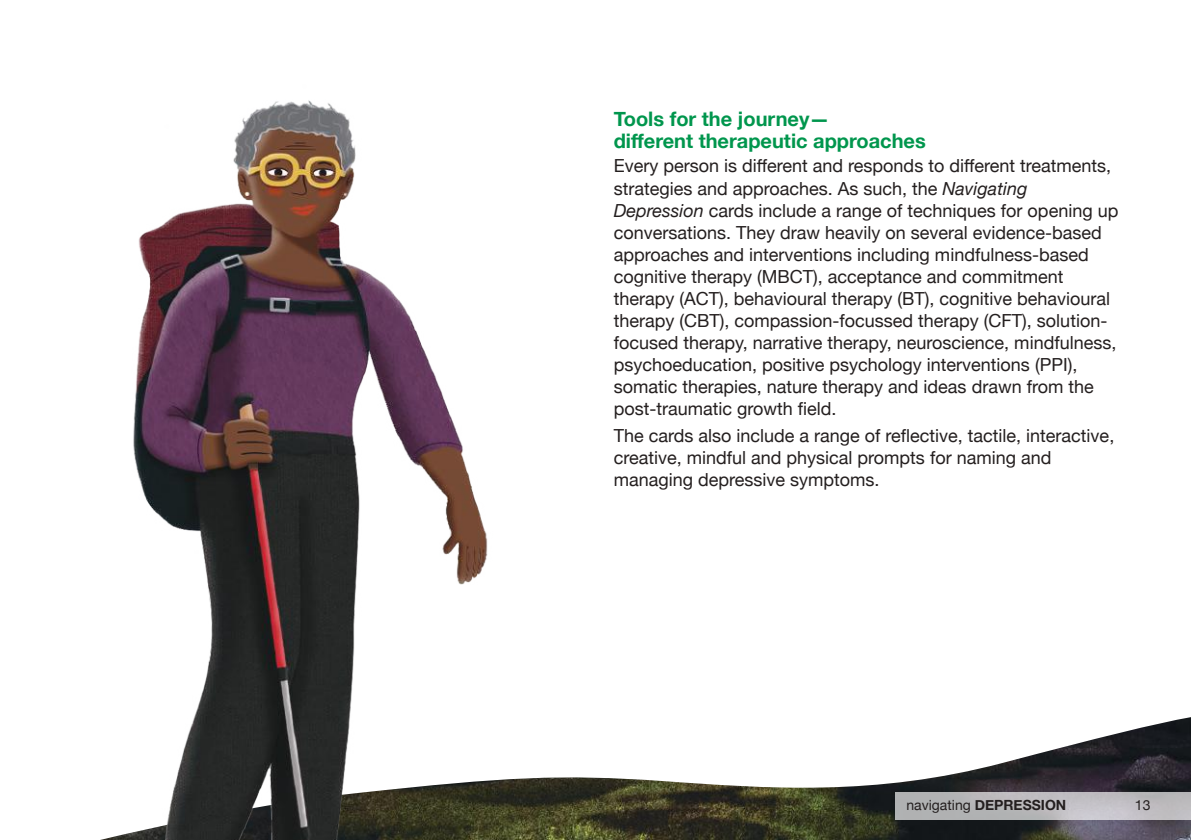
<style>
.page{position:relative;width:1191px;height:840px;background:#fff}
.page>*{position:absolute;margin:0;border:0;box-sizing:border-box;transform-origin:0 0}
.t1{font:700 20px/22px "Helvetica Neue";color:#00964d}
.t2{font:18px/22px "Helvetica Neue";color:#241f1f}
.t3{font:14px "Helvetica Neue";color:#241f1f}
.s1{font-style:italic}
.s2{font-weight:700}
</style>
<div class="page">
<img style="left:104px;top:717px;width:1087px;height:122px">
<img style="left:126px;top:100px;width:373px;height:739px">
<svg style="left:895px;top:791px;width:296px;height:28px;background:#b5b4b7"></svg>
<p class="t1" style="left:614px;top:108px;width:313px">Tools for the journey—<br>different therapeutic approaches</p>
<p class="t2" style="left:614px;top:156px;width:506px">Every person is different and responds to different treatments, strategies and approaches. As such, the <span class="s1">Navigating Depression</span> cards include a range of techniques for opening up conversations. They draw heavily on several evidence-based approaches and interventions including mindfulness-based cognitive therapy (MBCT), acceptance and commitment therapy (ACT), behavioural therapy (BT), cognitive behavioural therapy (CBT), compassion-focussed therapy (CFT), solution&shy;focused therapy, narrative therapy, neuroscience, mindfulness, psychoeducation, positive psychology interventions (PPI), somatic therapies, nature therapy and ideas drawn from the post-traumatic growth field.</p>
<p class="t2" style="left:614px;top:426px;width:502px">The cards also include a range of reflective, tactile, interactive, creative, mindful and physical prompts for naming and managing depressive symptoms.</p>
<p class="t3" style="left:906px;top:794px;width:161px">navigating <span class="s2">DEPRESSION</span></p>
<p class="t3" style="left:1135px;top:794px;width:17px">13</p>
</div>
